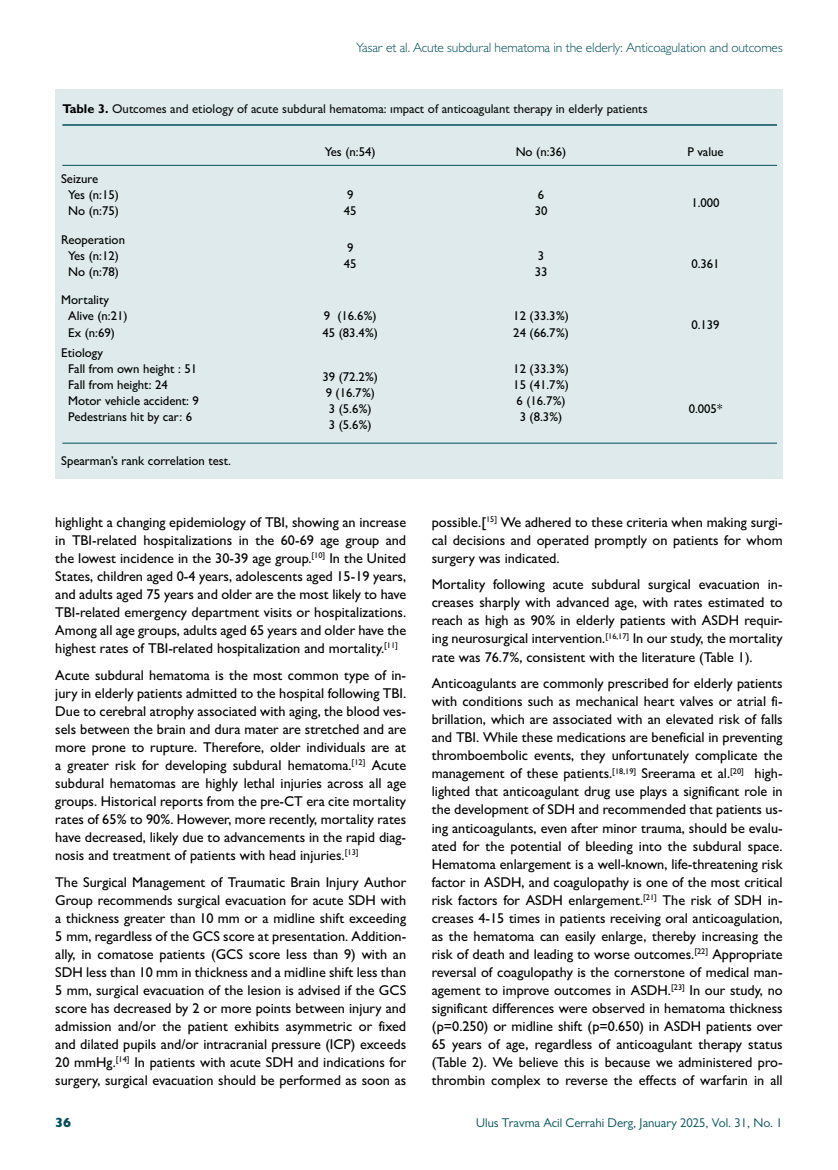
<style>
.page{position:relative;width:838px;height:1170px;background:#fff}
.page>*{position:absolute;margin:0;border:0;box-sizing:border-box;transform-origin:0 0}
.t1{font:500 14.25px/18px "Gill Sans MT Pro";color:#000;text-align:justify}
.t2{font:300 13.5px "Gill Sans MT Pro";letter-spacing:-.005em;color:#004f5a}
.t3{font:800 13.5px "Gill Sans MT Pro";color:#004f5a}
.t4{font:500 12.75px/16px "Gill Sans MT Pro";color:#000}
.t5{font:500 12.75px "Gill Sans MT Pro";color:#0e0e0e}
.t6{font:12.75px "Gill Sans MT Pro";color:#004f5a}
.s1{font-weight:700;color:#000}
</style>
<div class="page">
<div style="left:55px;top:89px;width:727px;height:389px;background:#deeaec"></div>
<hr style="left:62px;top:124px;width:715px;height:2px;background:#004f5a">
<hr style="left:62px;top:165px;width:715px;height:1px;background:#004f5a">
<hr style="left:62px;top:443px;width:715px;height:1px;background:#004f5a">
<p class="t2" style="left:356px;top:39px;width:428px">Yasar et al. Acute subdural hematoma in the elderly: Anticoagulation and outcomes</p>
<p class="t5" style="left:62px;top:101px;width:586px"><span class="s1">Table 3.</span> Outcomes and etiology of acute subdural hematoma: ımpact of anticoagulant therapy in elderly patients</p>
<p class="t4" style="left:325px;top:143px;width:52px">Yes (n:54)</p>
<p class="t4" style="left:515px;top:143px;width:52px">No (n:36)</p>
<p class="t4" style="left:687px;top:143px;width:38px">P value</p>
<p class="t4" style="left:68px;top:171px;width:52px;text-indent:-7px">Seizure<br>Yes (n:15)<br>No (n:75)</p>
<p class="t4" style="left:344px;top:187px;width:14px">9<br>45</p>
<p class="t4" style="left:534px;top:187px;width:14px">6<br>30</p>
<p class="t4" style="left:691px;top:195px;width:30px">1.000</p>
<p class="t4" style="left:61px;top:231px;width:65px;text-align:center">Reoperation<br>Yes (n:12)<br>No (n:78)</p>
<p class="t4" style="left:344px;top:239px;width:14px">9<br>45</p>
<p class="t4" style="left:534px;top:247px;width:14px">3<br>33</p>
<p class="t4" style="left:691px;top:255px;width:30px">0.361</p>
<p class="t4" style="left:68px;top:292px;width:61px;text-indent:-7px">Mortality<br>Alive (n:21)<br>Ex (n:69)</p>
<p class="t4" style="left:322px;top:308px;width:57px">9 (16.6%)<br>45 (83.4%)</p>
<p class="t4" style="left:513px;top:308px;width:57px">12 (33.3%)<br>24 (66.7%)</p>
<p class="t4" style="left:691px;top:316px;width:30px">0.139</p>
<p class="t4" style="left:68px;top:344px;width:132px;text-indent:-7px">Etiology<br>Fall from own height : 51<br>Fall from height: 24<br>Motor vehicle accident: 9<br>Pedestrians hit by car: 6</p>
<p class="t4" style="left:61px;top:452px;width:171px">Spearman’s rank correlation test.</p>
<p class="t4" style="left:322px;top:368px;width:57px">39 (72.2%)<br>9 (16.7%)<br>3 (5.6%)<br>3 (5.6%)</p>
<p class="t4" style="left:513px;top:360px;width:57px;text-align:center">12 (33.3%)<br>15 (41.7%)<br>6 (16.7%)<br>3 (8.3%)</p>
<p class="t4" style="left:688px;top:401px;width:35px">0.005*</p>
<p class="t1" style="left:55px;top:512px;width:352px">highlight a changing epidemiology of TBI, showing an increase in TBI-related hospitalizations in the 60-69 age group and the lowest incidence in the 30-39 age group.<sup>[10]</sup> In the United States, children aged 0-4 years, adolescents aged 15-19 years, and adults aged 75 years and older are the most likely to have TBI-related emergency department visits or hospitalizations.<br>Among all age groups, adults aged 65 years and older have the highest rates of TBI-related hospitalization and mortality.<sup>[11]</sup></p>
<p class="t1" style="left:55px;top:665px;width:352px">Acute subdural hematoma is the most common type of in&shy;jury in elderly patients admitted to the hospital following TBI.<br>Due to cerebral atrophy associated with aging, the blood ves&shy;sels between the brain and dura mater are stretched and are more prone to rupture. Therefore, older individuals are at a greater risk for developing subdural hematoma.<sup>[12]</sup> Acute subdural hematomas are highly lethal injuries across all age groups. Historical reports from the pre-CT era cite mortality rates of 65% to 90%. However, more recently, mortality rates have decreased, likely due to advancements in the rapid diag&shy;nosis and treatment of patients with head injuries.<sup>[13]</sup></p>
<p class="t1" style="left:55px;top:872px;width:352px">The Surgical Management of Traumatic Brain Injury Author Group recommends surgical evacuation for acute SDH with a thickness greater than 10 mm or a midline shift exceeding 5 mm, regardless of the GCS score at presentation. Addition&shy;ally, in comatose patients (GCS score less than 9) with an SDH less than 10 mm in thickness and a midline shift less than 5 mm, surgical evacuation of the lesion is advised if the GCS score has decreased by 2 or more points between injury and admission and/or the patient exhibits asymmetric or fixed and dilated pupils and/or intracranial pressure (ICP) exceeds 20 mmHg.<sup>[14]</sup> In patients with acute SDH and indications for surgery, surgical evacuation should be performed as soon as</p>
<p class="t1" style="left:432px;top:512px;width:352px">possible.[<sup>15]</sup> We adhered to these criteria when making surgi&shy;cal decisions and operated promptly on patients for whom surgery was indicated.</p>
<p class="t1" style="left:432px;top:575px;width:352px">Mortality following acute subdural surgical evacuation in&shy;creases sharply with advanced age, with rates estimated to reach as high as 90% in elderly patients with ASDH requir&shy;ing neurosurgical intervention.<sup>[16,17]</sup> In our study, the mortality rate was 76.7%, consistent with the literature (Table 1).</p>
<p class="t1" style="left:432px;top:674px;width:352px">Anticoagulants are commonly prescribed for elderly patients with conditions such as mechanical heart valves or atrial fi&shy;brillation, which are associated with an elevated risk of falls and TBI. While these medications are beneficial in preventing thromboembolic events, they unfortunately complicate the management of these patients.<sup>[18,19]</sup> Sreerama et al.<sup>[20]</sup> high&shy;lighted that anticoagulant drug use plays a significant role in the development of SDH and recommended that patients us&shy;ing anticoagulants, even after minor trauma, should be evalu&shy;ated for the potential of bleeding into the subdural space.<br>Hematoma enlargement is a well-known, life-threatening risk factor in ASDH, and coagulopathy is one of the most critical risk factors for ASDH enlargement.<sup>[21]</sup> The risk of SDH in&shy;creases 4-15 times in patients receiving oral anticoagulation, as the hematoma can easily enlarge, thereby increasing the risk of death and leading to worse outcomes.<sup>[22]</sup> Appropriate reversal of coagulopathy is the cornerstone of medical man&shy;agement to improve outcomes in ASDH.<sup>[23]</sup> In our study, no significant differences were observed in hematoma thickness (p=0.250) or midline shift (p=0.650) in ASDH patients over 65 years of age, regardless of anticoagulant therapy status (Table 2). We believe this is because we administered pro&shy;thrombin complex to reverse the effects of warfarin in all</p>
<p class="t3" style="left:55px;top:1114px;width:18px">36</p>
<p class="t6" style="left:476px;top:1115px;width:308px">Ulus Travma Acil Cerrahi Derg, January 2025, Vol. 31, No. 1</p>
</div>
